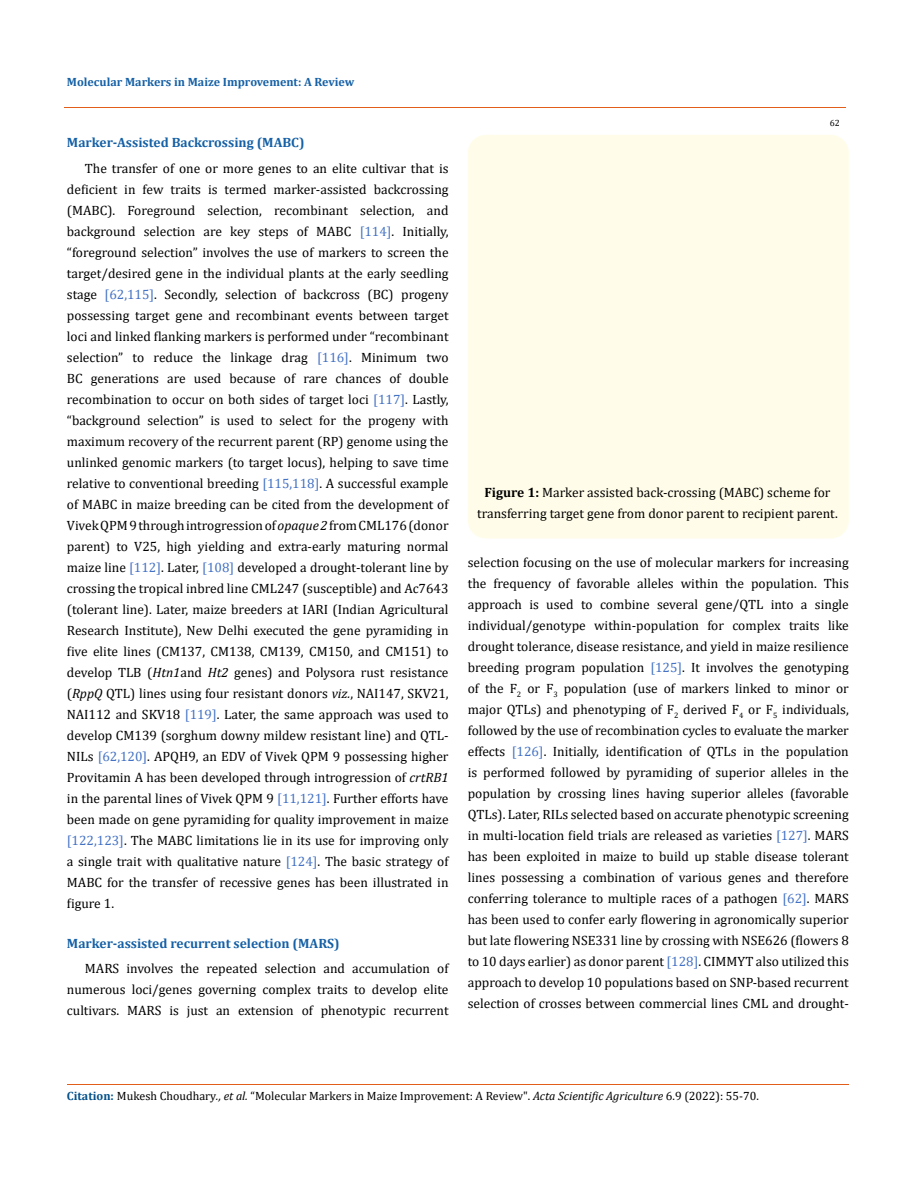
<style>
.page{position:relative;width:917px;height:1188px;background:#fff}
.page>*{position:absolute;margin:0;border:0;box-sizing:border-box;transform-origin:0 0}
.t1{font:13.5px/21px "Cambria";color:#000;text-align:justify}
.t2{font:700 13.5px "Cambria";color:#1560a6}
.t3{font:12px "Cambria";color:#000}
.t4{font:700 12px "Cambria";color:#1560a6}
.t5{font:9px "Cambria";color:#000}
.s1{color:#4472c4}
.s2{font-style:italic}
.s3{font-weight:700}
.s4{font-weight:700;color:#035089}
</style>
<div class="page">
<div style="left:468px;top:135px;width:380px;height:404px;background:#fffde9;border-radius:18px"></div>
<hr style="left:64px;top:108px;width:781px;height:1px;background:#e05d1a">
<hr style="left:67px;top:1084px;width:781px;height:1px;background:#e05d1a">
<p class="t4" style="left:67px;top:73px;width:289px">Molecular Markers in Maize Improvement: A Review</p>
<p class="t2" style="left:67px;top:133px;width:239px">Marker-Assisted Backcrossing (MABC)</p>
<p class="t1" style="left:67px;top:158px;width:383px;text-indent:18px">The transfer of one or more genes to an elite cultivar that is deficient in few traits is termed marker-assisted backcrossing (MABC). Foreground selection, recombinant selection, and background selection are key steps of MABC <span class="s1">[114]</span>. Initially, “foreground selection” involves the use of markers to screen the target/desired gene in the individual plants at the early seedling stage <span class="s1">[62,115]</span>. Secondly, selection of backcross (BC) progeny possessing target gene and recombinant events between target loci and linked flanking markers is performed under “recombinant selection” to reduce the linkage drag <span class="s1">[116]</span>. Minimum two BC generations are used because of rare chances of double recombination to occur on both sides of target loci <span class="s1">[117]</span>. Lastly, “background selection” is used to select for the progeny with maximum recovery of the recurrent parent (RP) genome using the unlinked genomic markers (to target locus), helping to save time relative to conventional breeding <span class="s1">[115,118]</span>. A successful example of MABC in maize breeding can be cited from the development of Vivek QPM 9 through introgression of <span class="s2">opaque 2</span> from CML176 (donor parent) to V25, high yielding and extra-early maturing normal maize line <span class="s1">[112]</span>. Later, <span class="s1">[108]</span> developed a drought-tolerant line by crossing the tropical inbred line CML247 (susceptible) and Ac7643 (tolerant line). Later, maize breeders at IARI (Indian Agricultural Research Institute), New Delhi executed the gene pyramiding in five elite lines (CM137, CM138, CM139, CM150, and CM151) to develop TLB (<span class="s2">Htn1</span>and <span class="s2">Ht2</span> genes) and Polysora rust resistance (<span class="s2">RppQ</span> QTL) lines using four resistant donors <span class="s2">viz.</span>, NAI147, SKV21, NAI112 and SKV18 <span class="s1">[119]</span>. Later, the same approach was used to develop CM139 (sorghum downy mildew resistant line) and QTL-NILs <span class="s1">[62,120]</span>. APQH9, an EDV of Vivek QPM 9 possessing higher Provitamin A has been developed through introgression of <span class="s2">crtRB1 </span>in the parental lines of Vivek QPM 9 <span class="s1">[11,121]</span>. Further efforts have been made on gene pyramiding for quality improvement in maize <span class="s1">[122,123]</span>. The MABC limitations lie in its use for improving only a single trait with qualitative nature <span class="s1">[124]</span>. The basic strategy of MABC for the transfer of recessive genes has been illustrated in figure 1.</p>
<p class="t2" style="left:67px;top:934px;width:274px">Marker-assisted recurrent selection (MARS)</p>
<p class="t1" style="left:67px;top:958px;width:383px;text-indent:18px">MARS involves the repeated selection and accumulation of numerous loci/genes governing complex traits to develop elite cultivars. MARS is just an extension of phenotypic recurrent</p>
<p class="t5" style="left:829px;top:118px;width:11px">62</p>
<p class="t1" style="left:477px;top:482px;width:362px;text-align:center"><span class="s3">Figure 1:</span> Marker assisted back-crossing (MABC) scheme for transferring target gene from donor parent to recipient parent.</p>
<p class="t1" style="left:468px;top:552px;width:382px">selection focusing on the use of molecular markers for increasing the frequency of favorable alleles within the population. This approach is used to combine several gene/QTL into a single individual/genotype within-population for complex traits like drought tolerance, disease resistance, and yield in maize resilience breeding program population <span class="s1">[125]</span>. It involves the genotyping of the F<sub>2</sub> or F<sub>3</sub> population (use of markers linked to minor or major QTLs) and phenotyping of F<sub>2</sub> derived F<sub>4</sub> or F<sub>5</sub> individuals, followed by the use of recombination cycles to evaluate the marker effects <span class="s1">[126]</span>. Initially, identification of QTLs in the population is performed followed by pyramiding of superior alleles in the population by crossing lines having superior alleles (favorable QTLs). Later, RILs selected based on accurate phenotypic screening in multi-location field trials are released as varieties <span class="s1">[127]</span>. MARS has been exploited in maize to build up stable disease tolerant lines possessing a combination of various genes and therefore conferring tolerance to multiple races of a pathogen <span class="s1">[62]</span>. MARS has been used to confer early flowering in agronomically superior but late flowering NSE331 line by crossing with NSE626 (flowers 8 to 10 days earlier) as donor parent <span class="s1">[128]</span>. CIMMYT also utilized this approach to develop 10 populations based on SNP-based recurrent selection of crosses between commercial lines CML and drought-</p>
<p class="t3" style="left:67px;top:1089px;width:693px"><span class="s4">Citation:</span> Mukesh Choudhary<span class="s2">., et al.</span> “Molecular Markers in Maize Improvement: A Review". <span class="s2">Acta Scientific Agriculture</span> 6.9 (2022): 55-70.</p>
</div>
